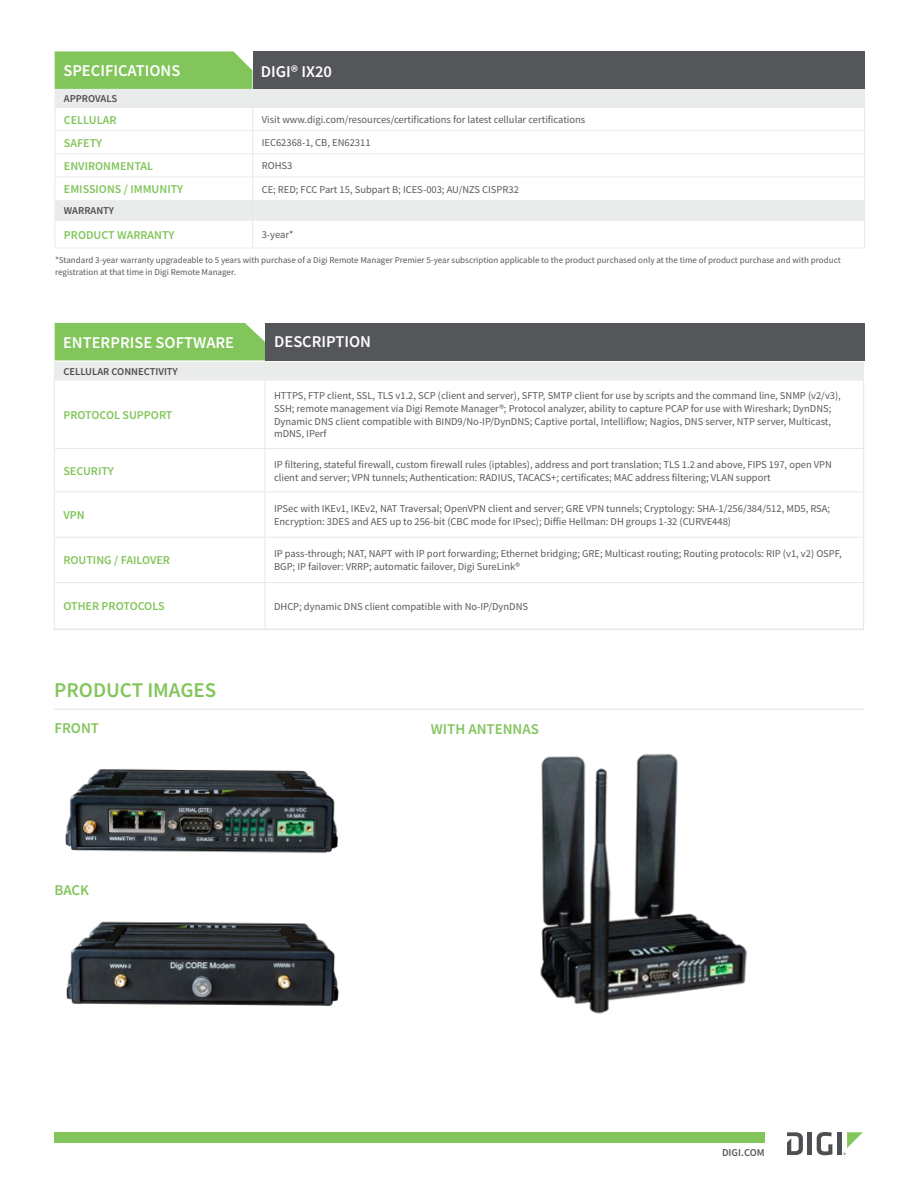
<style>
.page{position:relative;width:918px;height:1188px;background:#fff}
.page>*{position:absolute;margin:0;border:0;box-sizing:border-box;transform-origin:0 0}
.t1{font:600 21px "Source Sans Pro";color:#82c55b}
.t2{font:600 16.5px "Source Sans Pro";color:#fff}
.Bullets{font:600 15px "Source Sans Pro";color:#82c55b}
.t3{font:600 12px "Source Sans Pro";color:#82c55b}
.Table_-_Body_Copy{font:10.5px/12.8px "Source Sans Pro";color:#58595b}
.Table_-_Header{font:600 10.5px "Source Sans Pro";color:#4d4d4f}
.t4{font:600 10.5px "Source Sans Pro";color:#58595b}
.Bullets-2{font:9px/12px "Source Sans Pro";color:#58595b}
</style>
<div class="page">
<div style="left:54px;top:1132px;width:711px;height:11px;background:#82c55b"></div>
<hr style="left:808px;top:1132px;width:4px;height:23px;background:#4e4f53">
<svg style="left:817px;top:1132px;width:15px;height:23px"></svg>
<hr style="left:837px;top:1132px;width:4px;height:23px;background:#4e4f53">
<svg style="left:787px;top:1132px;width:16px;height:23px"></svg>
<svg style="left:843px;top:1132px;width:20px;height:23px"></svg>
<div style="left:54px;top:362px;width:810px;height:18px;background:#eaebeb"></div>
<svg style="left:55px;top:381px;width:808px;height:248px"></svg>
<hr style="left:54px;top:381px;width:1px;height:67px;background:#e6e7e8">
<hr style="left:265px;top:381px;width:1px;height:67px;background:#e6e7e8">
<hr style="left:863px;top:381px;width:1px;height:67px;background:#e6e7e8">
<hr style="left:265px;top:449px;width:1px;height:42px;background:#e6e7e8">
<hr style="left:54px;top:491px;width:211px;height:1px;background:#e6e7e8">
<hr style="left:54px;top:492px;width:1px;height:45px;background:#e6e7e8">
<hr style="left:265px;top:491px;width:599px;height:1px;background:#e6e7e8">
<hr style="left:265px;top:492px;width:1px;height:45px;background:#e6e7e8">
<hr style="left:863px;top:492px;width:1px;height:45px;background:#e6e7e8">
<hr style="left:54px;top:537px;width:211px;height:1px;background:#e6e7e8">
<hr style="left:54px;top:538px;width:1px;height:44px;background:#e6e7e8">
<hr style="left:265px;top:537px;width:599px;height:1px;background:#e6e7e8">
<hr style="left:265px;top:538px;width:1px;height:44px;background:#e6e7e8">
<hr style="left:863px;top:538px;width:1px;height:44px;background:#e6e7e8">
<hr style="left:54px;top:582px;width:211px;height:1px;background:#e6e7e8">
<hr style="left:54px;top:583px;width:1px;height:46px;background:#e6e7e8">
<hr style="left:265px;top:582px;width:599px;height:1px;background:#e6e7e8">
<hr style="left:265px;top:583px;width:1px;height:46px;background:#e6e7e8">
<hr style="left:863px;top:583px;width:1px;height:46px;background:#e6e7e8">
<hr style="left:54px;top:448px;width:211px;height:1px;background:#e6e7e8">
<hr style="left:54px;top:449px;width:1px;height:42px;background:#e6e7e8">
<hr style="left:265px;top:448px;width:599px;height:1px;background:#e6e7e8">
<hr style="left:863px;top:449px;width:1px;height:42px;background:#e6e7e8">
<hr style="left:54px;top:629px;width:211px;height:1px;background:#e6e7e8">
<hr style="left:265px;top:629px;width:599px;height:1px;background:#e6e7e8">
<hr style="left:265px;top:362px;width:599px;height:1px;background:#eeeeef">
<hr style="left:54px;top:380px;width:211px;height:1px;background:#eeeeef">
<hr style="left:265px;top:380px;width:599px;height:1px;background:#eeeeef">
<hr style="left:55px;top:248px;width:198px;height:1px;background:#eaebeb">
<hr style="left:253px;top:248px;width:612px;height:1px;background:#eaebeb">
<svg style="left:55px;top:51px;width:810px;height:197px"></svg>
<div style="left:253px;top:51px;width:612px;height:38px;background:#54565a"></div>
<div style="left:54px;top:323px;width:211px;height:38px;background:#82c55b"></div>
<div style="left:266px;top:323px;width:599px;height:37px;background:#54565a"></div>
<hr style="left:54px;top:709px;width:810px;height:1px;background:#eaebeb">
<img style="left:65px;top:769px;width:274px;height:84px">
<img style="left:66px;top:921px;width:273px;height:85px">
<img style="left:540px;top:753px;width:207px;height:261px">
<p class="t2" style="left:63px;top:60px;width:118px">SPECIFICATIONS</p>
<p class="t2" style="left:261px;top:60px;width:73px">DIGI® IX20</p>
<p class="Table_-_Header" style="left:64px;top:92px;width:55px">APPROVALS</p>
<p class="t3" style="left:64px;top:112px;width:54px">CELLULAR</p>
<p class="Table_-_Body_Copy" style="left:262px;top:113px;width:325px">Visit www.digi.com/resources/certifications for latest cellular certifications</p>
<p class="t3" style="left:64px;top:135px;width:40px">SAFETY</p>
<p class="Table_-_Body_Copy" style="left:262px;top:136px;width:110px">IEC62368-1, CB, EN62311</p>
<p class="t3" style="left:64px;top:158px;width:91px">ENVIRONMENTAL</p>
<p class="Table_-_Body_Copy" style="left:262px;top:159px;width:32px">ROHS3</p>
<p class="t3" style="left:64px;top:181px;width:121px">EMISSIONS / IMMUNITY</p>
<p class="Table_-_Body_Copy" style="left:262px;top:183px;width:259px">CE; RED; FCC Part 15, Subpart B; ICES-003; AU/NZS CISPR32</p>
<p class="Table_-_Header" style="left:64px;top:204px;width:52px">WARRANTY</p>
<p class="t3" style="left:64px;top:227px;width:112px">PRODUCT WARRANTY</p>
<p class="Table_-_Body_Copy" style="left:262px;top:228px;width:33px">3-year*</p>
<p class="Bullets-2" style="left:55px;top:254px;width:787px">*Standard 3-year warranty upgradeable to 5 years with purchase of a Digi Remote Manager Premier 5-year subscription applicable to the product purchased only at the time of product purchase and with product registration at that time in Digi Remote Manager.</p>
<p class="t2" style="left:63px;top:331px;width:173px">ENTERPRISE SOFTWARE</p>
<p class="t2" style="left:274px;top:331px;width:99px">DESCRIPTION</p>
<p class="t2" style="left:274px;top:333px;width:99px">DESCRIPTION</p>
<p class="Table_-_Header" style="left:63px;top:365px;width:116px">CELLULAR CONNECTIVITY</p>
<p class="t3" style="left:63px;top:407px;width:111px">PROTOCOL SUPPORT</p>
<p class="Table_-_Body_Copy" style="left:274px;top:389px;width:568px">HTTPS, FTP client, SSL, TLS v1.2, SCP (client and server), SFTP, SMTP client for use by scripts and the command line, SNMP (v2/v3), SSH; remote management via Digi Remote Manager®; Protocol analyzer, ability to capture PCAP for use with Wireshark; DynDNS; Dynamic DNS client compatible with BIND9/No-IP/DynDNS; Captive portal, Intelliflow; Nagios, DNS server, NTP server, Multicast, mDNS, IPerf</p>
<p class="t3" style="left:63px;top:463px;width:52px">SECURITY</p>
<p class="Table_-_Body_Copy" style="left:274px;top:458px;width:560px">IP filtering, stateful firewall, custom firewall rules (iptables), address and port translation; TLS 1.2 and above, FIPS 197, open VPN client and server; VPN tunnels; Authentication: RADIUS, TACACS+; certificates; MAC address filtering; VLAN support</p>
<p class="t3" style="left:63px;top:507px;width:23px">VPN</p>
<p class="Table_-_Body_Copy" style="left:274px;top:502px;width:558px">IPSec with IKEv1, IKEv2, NAT Traversal; OpenVPN client and server; GRE VPN tunnels; Cryptology: SHA-1/256/384/512, MD5, RSA;</p>
<p class="Table_-_Body_Copy" style="left:274px;top:515px;width:459px">Encryption: 3DES and AES up to 256-bit (CBC mode for IPsec); Diffie Hellman: DH groups 1-32 (CURVE448)</p>
<p class="t3" style="left:63px;top:552px;width:108px">ROUTING / FAILOVER</p>
<p class="Table_-_Body_Copy" style="left:274px;top:548px;width:569px">IP pass-through; NAT, NAPT with IP port forwarding; Ethernet bridging; GRE; Multicast routing; Routing protocols: RIP (v1, v2) OSPF,<br>BGP; IP failover: VRRP; automatic failover, Digi SureLink®</p>
<p class="t3" style="left:63px;top:599px;width:103px">OTHER PROTOCOLS</p>
<p class="Table_-_Body_Copy" style="left:274px;top:600px;width:256px">DHCP; dynamic DNS client compatible with No-IP/DynDNS</p>
<p class="t1" style="left:54px;top:676px;width:164px">PRODUCT IMAGES</p>
<p class="Bullets" style="left:54px;top:719px;width:46px">FRONT</p>
<p class="Bullets" style="left:431px;top:719px;width:110px">WITH ANTENNAS</p>
<p class="Bullets" style="left:54px;top:880px;width:36px">BACK</p>
<p class="t4" style="left:722px;top:1145px;width:44px">DIGI.COM</p>
</div>
